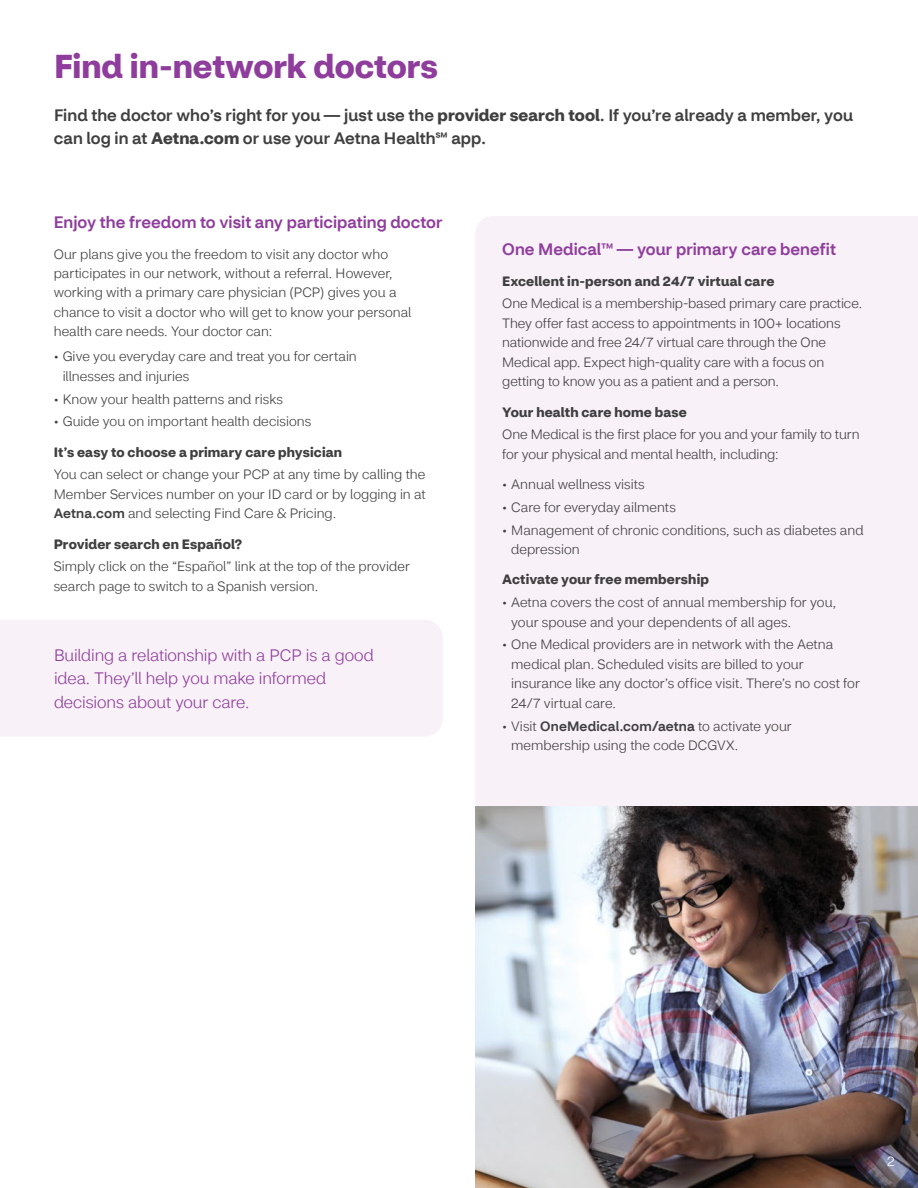
<style>
.page{position:relative;width:918px;height:1188px;background:#fff}
.page>*{position:absolute;margin:0;border:0;box-sizing:border-box;transform-origin:0 0}
.t1{font:700 33px "CVS Health Sans";letter-spacing:-.005em;color:#8f3d9c}
.t2{font:500 16.5px/22.5px "CVS Health Sans";letter-spacing:.005em;color:#3f3f3f}
.t3{font:300 16.5px/23.2px "CVS Health Sans";letter-spacing:-.005em;color:#8f3d9c}
.t4{font:500 16.5px "CVS Health Sans";letter-spacing:.005em;color:#8f3d9c}
.t5{font:300 13.5px/19.5px "CVS Health Sans";color:#3f3f3f}
.t6{font:700 13.5px "CVS Health Sans";letter-spacing:.015em;color:#3f3f3f}
.t7{font:300 13.5px "CVS Health Sans";color:#fff}
.s1{font-weight:700}
.s2{font-weight:500}
</style>
<div class="page">
<div style="left:0;top:620px;width:443px;height:116px;background:#f8f1f8"></div>
<div style="left:475px;top:216px;width:443px;height:591px;background:#f8f1f8"></div>
<img style="left:475px;top:807px;width:443px;height:381px">
<h2 class="t1" style="left:54px;top:46px;width:385px">Find in-network doctors</h2>
<p class="t2" style="left:54px;top:104px;width:800px">Find the doctor who’s right for you — just use the <span class="s1">provider search tool</span>. If you’re already a member, you can log in at <span class="s1">Aetna.com</span> or use your Aetna Health℠ app.</p>
<h3 class="t4" style="left:54px;top:212px;width:390px">Enjoy the freedom to visit any participating doctor</h3>
<p class="t5" style="left:54px;top:244px;width:359px">Our plans give you the freedom to visit any doctor who participates in our network, without a referral. However, working with a primary care physician (PCP) gives you a chance to visit a doctor who will get to know your personal health care needs. Your doctor can:</p>
<p class="t5" style="left:63px;top:347px;width:296px;text-indent:-9px">• Give you everyday care and treat you for certain illnesses and injuries</p>
<p class="t5" style="left:54px;top:389px;width:231px">• Know your health patterns and risks</p>
<p class="t5" style="left:54px;top:412px;width:259px">• Guide you on important health decisions</p>
<h4 class="t6" style="left:54px;top:443px;width:290px">It’s easy to choose a primary care physician</h4>
<p class="t5" style="left:54px;top:465px;width:374px;text-align:justify">You can select or change your PCP at any time by calling the Member Services number on your ID card or by logging in at <span class="s2">Aetna.com</span> and selecting Find Care &amp; Pricing.</p>
<h4 class="t6" style="left:54px;top:535px;width:190px">Provider search en Español?</h4>
<p class="t5" style="left:54px;top:557px;width:358px">Simply click on the “Español” link at the top of the provider search page to switch to a Spanish version.</p>
<p class="t3" style="left:54px;top:644px;width:321px">Building a relationship with a PCP is a good idea. They’ll help you make informed decisions about your care.</p>
<h3 class="t4" style="left:502px;top:239px;width:335px">One Medical™ — your primary care benefit</h3>
<h4 class="t6" style="left:502px;top:272px;width:274px">Excellent in-person and 24/7 virtual care</h4>
<p class="t5" style="left:502px;top:294px;width:361px">One Medical is a membership-based primary care practice.<br>They offer fast access to appointments in 100+ locations nationwide and free 24/7 virtual care through the One Medical app. Expect high-quality care with a focus on getting to know you as a patient and a person.</p>
<h4 class="t6" style="left:502px;top:403px;width:186px">Your health care home base</h4>
<p class="t5" style="left:502px;top:425px;width:359px">One Medical is the first place for you and your family to turn for your physical and mental health, including:</p>
<p class="t5" style="left:502px;top:475px;width:144px">• Annual wellness visits</p>
<p class="t5" style="left:502px;top:497px;width:175px">• Care for everyday ailments</p>
<p class="t5" style="left:511px;top:520px;width:354px;text-indent:-9px">• Management of chronic conditions, such as diabetes and depression</p>
<h4 class="t6" style="left:502px;top:571px;width:208px">Activate your free membership</h4>
<p class="t5" style="left:511px;top:593px;width:326px;text-indent:-9px">• Aetna covers the cost of annual membership for you, your spouse and your dependents of all ages.</p>
<p class="t5" style="left:511px;top:635px;width:350px;text-indent:-9px">• One Medical providers are in network with the Aetna medical plan. Scheduled visits are billed to your insurance like any doctor’s office visit. There’s no cost for 24/7 virtual care.</p>
<p class="t5" style="left:511px;top:716px;width:282px;text-indent:-9px">• Visit <span class="s2">OneMedical.com/aetna</span> to activate your membership using the code DCGVX.</p>
<p class="t7" style="left:887px;top:1153px;width:9px">2</p>
</div>
